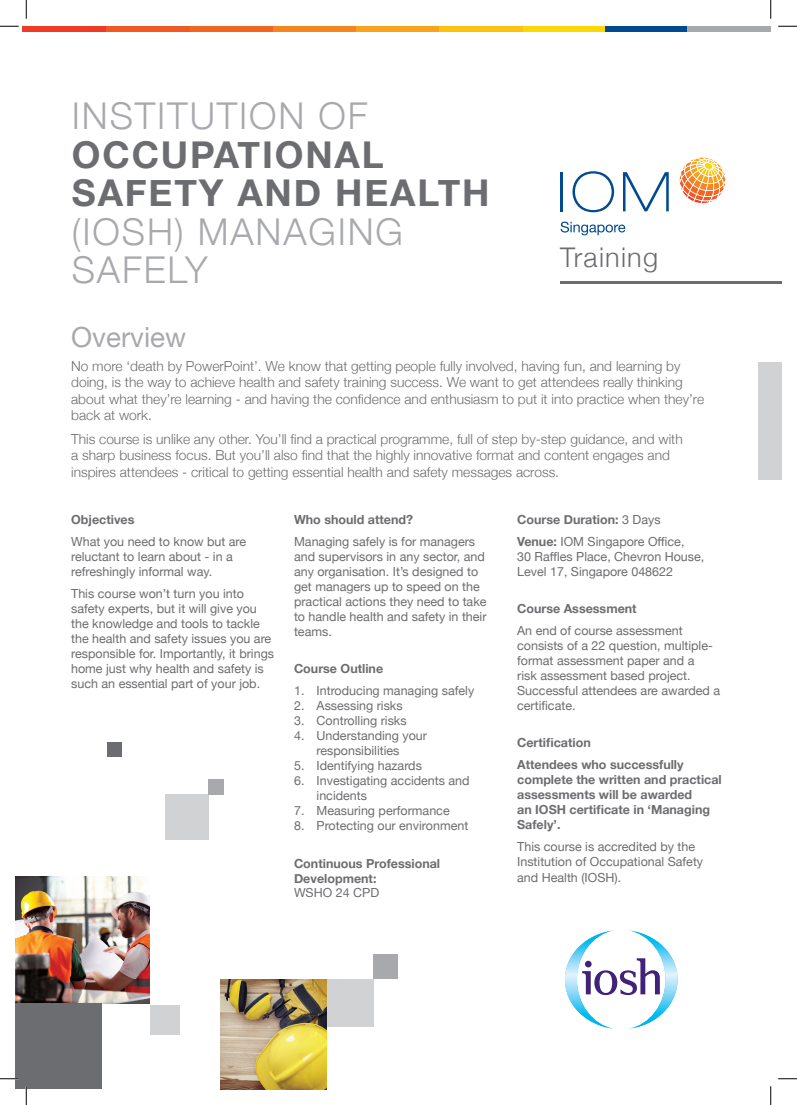
<style>
.page{position:relative;width:797px;height:1105px;background:#fff}
.page>*{position:absolute;margin:0;border:0;box-sizing:border-box;transform-origin:0 0}
.t1{font:300 36.88px/38.5px "Helvetica Neue";letter-spacing:.05em;color:#a8a9ad}
.t2{font:27.75px "Helvetica Neue";color:#a8a9ad}
.t3{font:300 27.12px "Helvetica Neue";letter-spacing:.045em;color:#6c6d70}
.t4{font:300 13.75px/16.5px "Helvetica Neue";color:#6c6d70}
.t5{font:12.5px/15px "Helvetica Neue";color:#6c6d70}
.t6{font:700 12.5px/15px "Helvetica Neue";color:#6c6d70}
.s1{font-weight:700;color:#6c6d70}
.s2{font-weight:400}
.s3{font-weight:700}
.s4{font-family:"Arial";font-weight:400}
</style>
<div class="page">
<svg style="left:565px;top:930px;width:112px;height:99px"></svg>
<hr style="left:560px;top:281px;width:221px;height:2px;background:#6c6d70">
<svg style="left:560px;top:222px;width:65px;height:13px"></svg>
<hr style="left:560px;top:172px;width:2px;height:39px;background:#014990">
<svg style="left:572px;top:171px;width:42px;height:41px"></svg>
<svg style="left:623px;top:172px;width:45px;height:39px"></svg>
<svg style="left:679px;top:158px;width:47px;height:45px"></svg>
<div style="left:522px;top:26px;width:83px;height:6px;background:#fbd805"></div>
<div style="left:439px;top:26px;width:83px;height:6px;background:#fdc210"></div>
<div style="left:356px;top:26px;width:83px;height:6px;background:#f9a21b"></div>
<div style="left:272px;top:26px;width:84px;height:6px;background:#f58520"></div>
<div style="left:189px;top:26px;width:83px;height:6px;background:#f36621"></div>
<div style="left:106px;top:26px;width:83px;height:6px;background:#f15924"></div>
<div style="left:23px;top:26px;width:83px;height:6px;background:#ef3c26"></div>
<div style="left:605px;top:26px;width:83px;height:6px;background:#014990"></div>
<div style="left:687px;top:26px;width:83px;height:6px;background:#a8a9ad"></div>
<img style="left:16px;top:876px;width:134px;height:128px">
<div style="left:150px;top:1005px;width:29px;height:29px;background:#d1d2d4"></div>
<div style="left:165px;top:795px;width:43px;height:45px;background:#d1d2d4"></div>
<div style="left:326px;top:979px;width:47px;height:47px;background:#d1d2d4"></div>
<div style="left:373px;top:955px;width:25px;height:24px;background:#a8a9ad"></div>
<div style="left:108px;top:742px;width:14px;height:15px;background:#6c6d70"></div>
<img style="left:220px;top:979px;width:106px;height:110px">
<div style="left:16px;top:1003px;width:86px;height:86px;background:#6c6d70"></div>
<div style="left:208px;top:779px;width:16px;height:16px;background:#a8a9ad"></div>
<div style="left:758px;top:362px;width:23px;height:118px;background:#d1d2d4"></div>
<svg style="left:0;top:25px;width:19px;height:2px"></svg>
<svg style="left:778px;top:25px;width:19px;height:2px"></svg>
<svg style="left:0;top:1078px;width:19px;height:1px"></svg>
<svg style="left:778px;top:1078px;width:19px;height:1px"></svg>
<svg style="left:25px;top:0;width:2px;height:19px"></svg>
<svg style="left:25px;top:1086px;width:2px;height:19px"></svg>
<svg style="left:770px;top:0;width:1px;height:19px"></svg>
<svg style="left:770px;top:1086px;width:1px;height:19px"></svg>
<p class="t1" style="left:72px;top:95px;width:419px">INSTITUTION OF<br><span class="s1">OCCUPATIONAL<br>SAFETY AND HEALTH </span>(IOSH) MANAGING<br>SAFELY</p>
<p class="t3" style="left:560px;top:235px;width:99px">Training</p>
<p class="t2" style="left:71px;top:313px;width:117px">Overview</p>
<p class="t4" style="left:71px;top:357px;width:634px">No more ‘death by PowerPoint’. We know that getting people fully involved, having fun, and learning by doing, is the way to achieve health and safety training success. We want to get attendees really thinking about what they’re learning - and having the confidence and enthusiasm to put it into practice when they’re back at work.</p>
<p class="t4" style="left:71px;top:430px;width:613px">This course is unlike any other. You’ll find a practical programme, full of step by-step guidance, and with a sharp business focus. But you’ll also find that the highly innovative format and content engages and inspires attendees - critical to getting essential health and safety messages across.</p>
<p class="t6" style="left:71px;top:511px;width:65px">Objectives</p>
<p class="t5" style="left:71px;top:533px;width:177px">What you need to know but are reluctant to learn about - in a refreshingly informal way.</p>
<p class="t5" style="left:71px;top:585px;width:204px">This course won’t turn you into safety experts, but it will give you the knowledge and tools to tackle the health and safety issues you are responsible for. Importantly, it brings home just why health and safety is such an essential part of your job.</p>
<p class="t6" style="left:294px;top:511px;width:120px">Who should attend?</p>
<p class="t5" style="left:294px;top:533px;width:194px">Managing safely is for managers and supervisors in any sector, and any organisation. It’s designed to get managers up to speed on the practical actions they need to take to handle health and safety in their teams.</p>
<p class="t6" style="left:294px;top:660px;width:91px">Course Outline</p>
<p class="t5" style="left:294px;top:682px;width:182px">1. Introducing managing safely</p>
<p class="t5" style="left:294px;top:697px;width:110px">2. Assessing risks</p>
<p class="t5" style="left:294px;top:712px;width:114px">3. Controlling risks</p>
<p class="t5" style="left:294px;top:727px;width:134px;text-align:center">4. Understanding your responsibilities</p>
<p class="t5" style="left:294px;top:757px;width:129px">5. Identifying hazards</p>
<p class="t5" style="left:316px;top:772px;width:155px;text-indent:-22px">6. Investigating accidents and incidents</p>
<p class="t5" style="left:294px;top:802px;width:157px">7. Measuring performance</p>
<p class="t5" style="left:294px;top:817px;width:176px">8. Protecting our environment</p>
<p class="t6" style="left:517px;top:511px;width:145px">Course Duration: <span class="s2">3 Days</span></p>
<p class="t5" style="left:517px;top:533px;width:189px"><span class="s3">Venue:</span> IOM Singapore Office,<br>30 Raffles Place, Chevron House,<br>Level 17, Singapore 048622</p>
<p class="t6" style="left:517px;top:600px;width:121px">Course Assessment</p>
<p class="t5" style="left:517px;top:622px;width:204px">An end of course assessment consists of a 22 question, multiple&shy;format assessment paper and a<br>risk assessment based project.<br>Successful attendees are awarded a certificate.</p>
<p class="t6" style="left:517px;top:735px;width:75px">Certification</p>
<p class="t6" style="left:517px;top:757px;width:206px">Attendees who successfully complete the written and practical assessments will be awarded<br>an IOSH certificate in ‘Managing<br>Safely’.</p>
<p class="t5" style="left:517px;top:839px;width:187px">This course is accredited by the<br>Institution of Occupational Safety and Health (IOSH).</p>
<p class="t6" style="left:294px;top:855px;width:148px">Continuous Professional<br>Development:<br><span class="s2">WSHO 24</span> <span class="s4">CPD</span></p>
</div>
